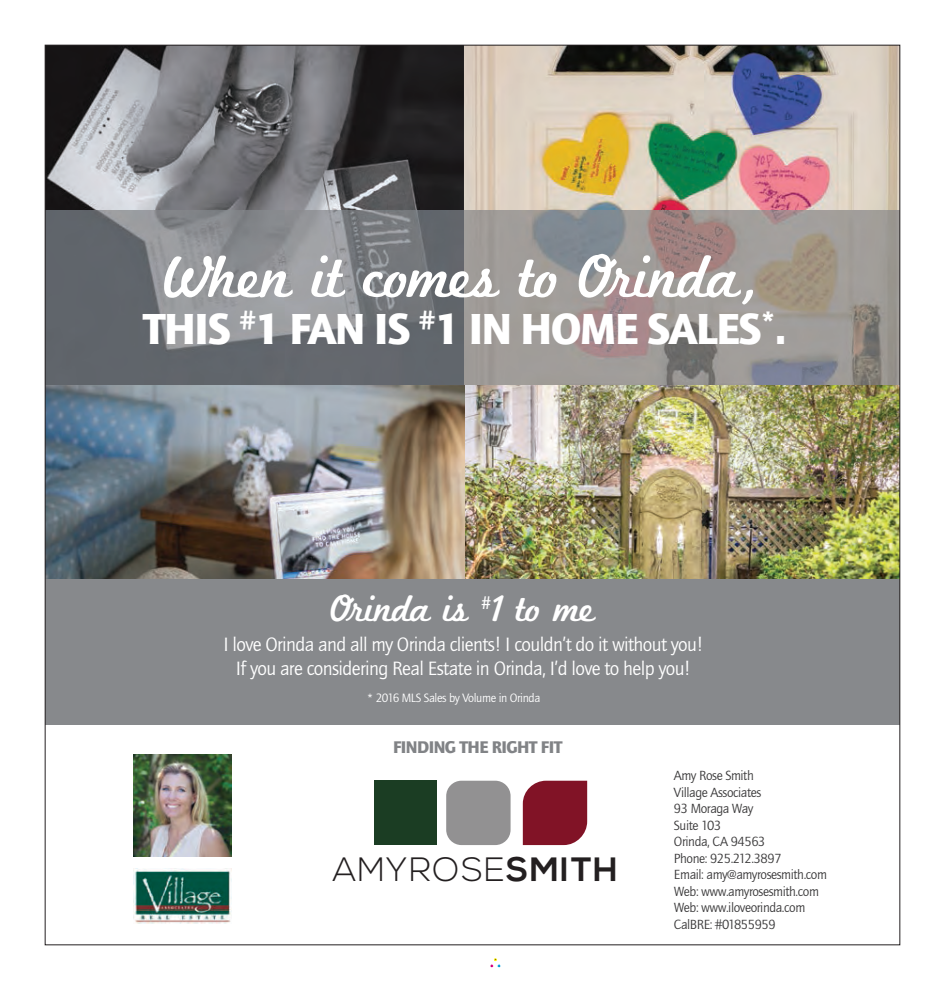
<style>
.page{position:relative;width:945px;height:990px;background:#fff}
.page>*{position:absolute;margin:0;border:0;box-sizing:border-box;transform-origin:0 0}
.t1{font:62.5px "Marketing Script";letter-spacing:-.03em;color:#fff}
.t2{font:45px "Quay Sans ITCTT Black";letter-spacing:-.03em;color:#fff}
.t3{font:38.75px "Marketing Script";letter-spacing:-.03em;color:#fff}
.t4{font:300 33.75px "Nexa";letter-spacing:.04em;color:#231f20}
.t5{font:20px/23.8px "Quay Sans ITCTT Book";letter-spacing:-.03em;color:#fff;text-align:center}
.t6{font:17.5px "Quay Sans ITCTT Black";letter-spacing:-.03em;color:#818386}
.t7{font:13.75px/16.5px "Quay Sans ITCTT Book";letter-spacing:-.03em;color:#3b3a3b}
.t8{font:12.5px "Quay Sans ITCTT Book";letter-spacing:-.03em;color:#fff}
.s1{font-weight:700}
</style>
<div class="page">
<div style="left:490px;top:958px;width:11px;height:10px;border:1px solid #fff"></div>
<div style="left:374px;top:781px;width:63px;height:64px;background:#1b3d23"></div>
<div style="left:446px;top:781px;width:65px;height:64px;background:#929192;border-radius:15px"></div>
<div style="left:523px;top:781px;width:64px;height:64px;background:#811326"></div>
<img style="left:134px;top:868px;width:97px;height:56px">
<img style="left:134px;top:755px;width:97px;height:102px">
<img style="left:47px;top:47px;width:417px;height:163px">
<img style="left:464px;top:47px;width:434px;height:163px">
<img style="left:464px;top:385px;width:434px;height:195px">
<img style="left:47px;top:386px;width:417px;height:194px">
<div style="left:45px;top:580px;width:855px;height:145px;background:#87898c"></div>
<img style="left:47px;top:210px;width:851px;height:175px">
<img style="left:45px;top:385px;width:419px;height:1px">
<h1 class="t1" style="left:165px;top:239px;width:602px">When it comes to Orinda,</h1>
<h2 class="t2" style="left:143px;top:303px;width:645px">THIS <sup>#</sup>1 FAN IS <sup>#</sup>1 IN HOME SALES<sup>*</sup>.</h2>
<h3 class="t3" style="left:331px;top:586px;width:265px">Orinda is <sup>#</sup>1 to me</h3>
<h3 class="t5" style="left:223px;top:633px;width:482px">I love Orinda and all my Orinda clients! I couldn’t do it without you!<br>If you are considering Real Estate in Orinda, I’d love to help you!</h3>
<p class="t8" style="left:367px;top:691px;width:175px">* 2016 MLS Sales by Volume in Orinda</p>
<p class="t6" style="left:393px;top:737px;width:171px">FINDING THE RIGHT FIT</p>
<h3 class="t4" style="left:333px;top:850px;width:287px">AMYROSE<span class="s1">SMITH</span></h3>
<p class="t7" style="left:674px;top:768px;width:155px">Amy Rose Smith<br>Village Associates<br>93 Moraga Way<br>Suite 103<br>Orinda, CA 94563<br>Phone: 925.212.3897<br>Email: amy@amyrosesmith.com<br>Web: www.amyrosesmith.com<br>Web: www.iloveorinda.com<br>CalBRE: #01855959</p>
</div>
